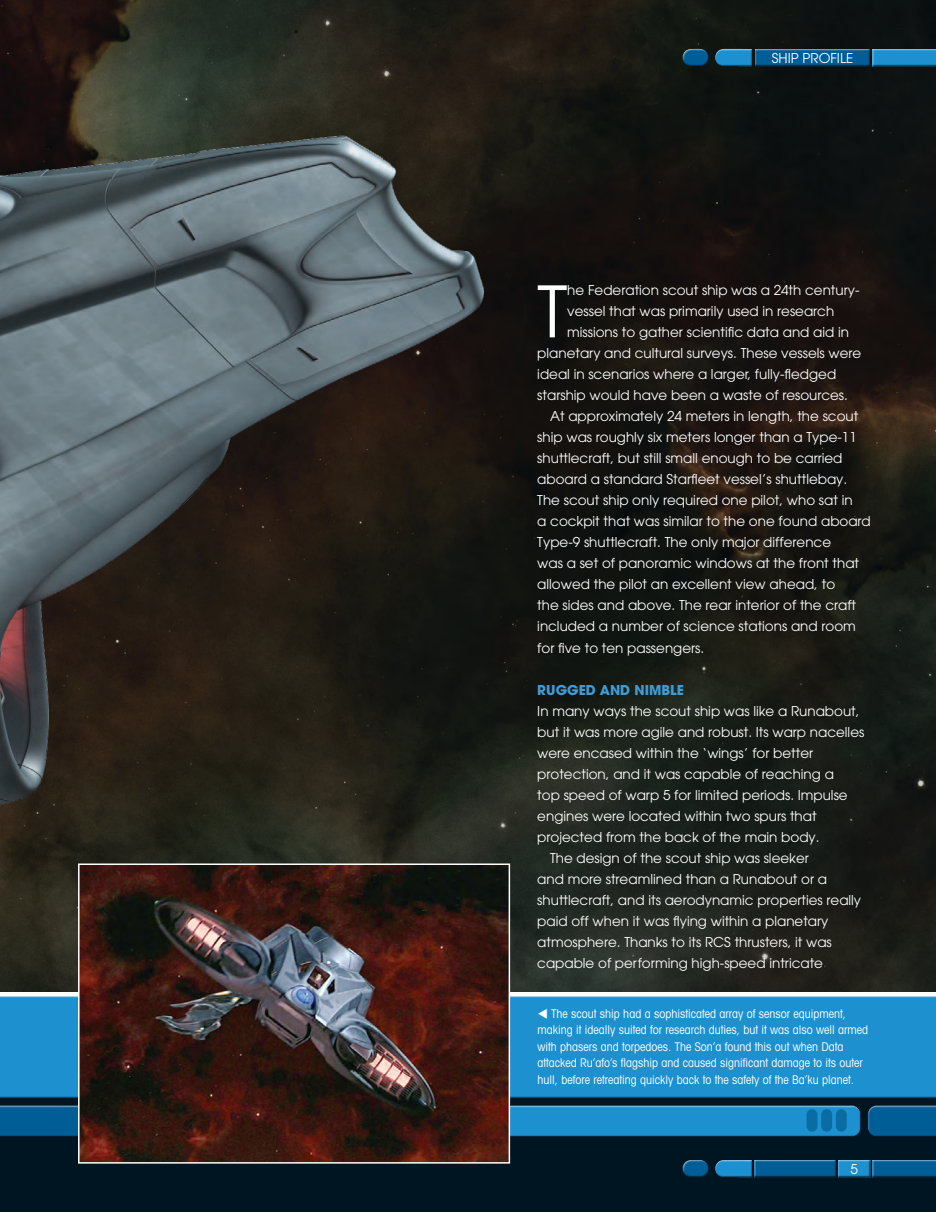
<style>
.page{position:relative;width:936px;height:1212px;background:#fff}
.page>*{position:absolute;margin:0;border:0;box-sizing:border-box;transform-origin:0 0}
.t1{font:70.2px "Avant Garde";color:#fff}
.t2{font:13.5px "Avant Garde";color:#fff}
.t3{font:700 13.5px "Avant Garde";color:#419cd6}
.t4{font:condensed 12px/16.5px "Avant Garde LT";color:#fff}
</style>
<div class="page">
<img style="left:0;top:0;width:935px;height:992px">
<div style="left:0;top:1094px;width:935px;height:118px;background:#001522"></div>
<div style="left:93px;top:1103px;width:768px;height:29px;background:#fff;opacity:.75"></div>
<div style="left:93px;top:1108px;width:769px;height:30px;background:#231f20;opacity:.75"></div>
<div style="left:866px;top:1103px;width:69px;height:29px;background:#fff;opacity:.75"></div>
<div style="left:866px;top:1108px;width:69px;height:30px;background:#231f20;opacity:.75"></div>
<div style="left:0;top:1103px;width:88px;height:29px;background:#fff;opacity:.75"></div>
<div style="left:0;top:1108px;width:89px;height:30px;background:#231f20;opacity:.75"></div>
<div style="left:835px;top:1109px;width:11px;height:22px;background:#096da3;border-radius:5px"></div>
<div style="left:821px;top:1109px;width:11px;height:22px;background:#096da3;border-radius:5px"></div>
<div style="left:806px;top:1109px;width:11px;height:22px;background:#096da3;border-radius:5px"></div>
<div style="left:0;top:994px;width:935px;height:95px;background:#fff;opacity:.75"></div>
<div style="left:0;top:1001px;width:935px;height:98px;background:#1d90d0"></div>
<img style="left:81px;top:866px;width:426px;height:294px">
<div style="left:78px;top:863px;width:432px;height:300px;border:2px solid #fff"></div>
<img style="left:0;top:44px;width:483px;height:831px">
<div style="left:712px;top:47px;width:41px;height:15px;background:#101511"></div>
<div style="left:713px;top:48px;width:40px;height:18px;background:#231f20;opacity:.75"></div>
<div style="left:754px;top:47px;width:118px;height:20px;background:#0c1110"></div>
<div style="left:754px;top:48px;width:118px;height:19px;background:#231f20;opacity:.75"></div>
<div style="left:871px;top:47px;width:64px;height:20px;background:#0d1212"></div>
<div style="left:871px;top:48px;width:64px;height:19px;background:#231f20;opacity:.75"></div>
<div style="left:681px;top:47px;width:28px;height:15px;background:#fff;opacity:.75"></div>
<div style="left:681px;top:51px;width:30px;height:16px;background:#231f20;opacity:.75"></div>
<div style="left:713px;top:1159px;width:40px;height:18px;background:#231f20;opacity:.75"></div>
<div style="left:754px;top:1159px;width:84px;height:18px;background:#231f20;opacity:.75"></div>
<div style="left:836px;top:1159px;width:36px;height:18px;background:#231f20;opacity:.75"></div>
<div style="left:871px;top:1159px;width:64px;height:18px;background:#231f20;opacity:.75"></div>
<div style="left:681px;top:1158px;width:28px;height:15px;background:#fff;opacity:.75"></div>
<div style="left:681px;top:1162px;width:30px;height:15px;background:#231f20;opacity:.75"></div>
<p class="t2" style="left:771px;top:50px;width:83px">SHIP PROFILE</p>
<h1 class="t1" style="left:537px;top:270px;width:31px">T</h1>
<p class="t2" style="left:567px;top:282px;width:294px">he Federation scout ship was a 24th century-</p>
<p class="t2" style="left:567px;top:303px;width:268px">vessel that was primarily used in research</p>
<p class="t2" style="left:567px;top:324px;width:283px">missions to gather scientific data and aid in</p>
<p class="t2" style="left:537px;top:345px;width:325px">planetary and cultural surveys. These vessels were</p>
<p class="t2" style="left:537px;top:366px;width:300px">ideal in scenarios where a larger, fully-fledged</p>
<p class="t2" style="left:537px;top:387px;width:312px">starship would have been a waste of resources.</p>
<p class="t2" style="left:550px;top:408px;width:310px">At approximately 24 meters in length, the scout</p>
<p class="t2" style="left:537px;top:429px;width:321px">ship was roughly six meters longer than a Type-11</p>
<p class="t2" style="left:537px;top:450px;width:307px">shuttlecraft, but still small enough to be carried</p>
<p class="t2" style="left:537px;top:471px;width:311px">aboard a standard Starfleet vessel’s shuttlebay.</p>
<p class="t2" style="left:537px;top:492px;width:317px">The scout ship only required one pilot, who sat in</p>
<p class="t2" style="left:537px;top:513px;width:335px">a cockpit that was similar to the one found aboard</p>
<p class="t2" style="left:537px;top:534px;width:295px">Type-9 shuttlecraft. The only major difference</p>
<p class="t2" style="left:537px;top:555px;width:323px">was a set of panoramic windows at the front that</p>
<p class="t2" style="left:537px;top:576px;width:299px">allowed the pilot an excellent view ahead, to</p>
<p class="t2" style="left:537px;top:597px;width:320px">the sides and above. The rear interior of the craft</p>
<p class="t2" style="left:537px;top:619px;width:320px">included a number of science stations and room</p>
<p class="t2" style="left:537px;top:640px;width:168px">for five to ten passengers.</p>
<p class="t3" style="left:537px;top:681px;width:148px">RUGGED AND NIMBLE</p>
<p class="t2" style="left:537px;top:703px;width:324px">In many ways the scout ship was like a Runabout,</p>
<p class="t2" style="left:537px;top:724px;width:328px">but it was more agile and robust. Its warp nacelles</p>
<p class="t2" style="left:537px;top:745px;width:277px">were encased within the ‘wings’ for better</p>
<p class="t2" style="left:537px;top:766px;width:298px">protection, and it was capable of reaching a</p>
<p class="t2" style="left:537px;top:787px;width:312px">top speed of warp 5 for limited periods. Impulse</p>
<p class="t2" style="left:537px;top:808px;width:281px">engines were located within two spurs that</p>
<p class="t2" style="left:537px;top:829px;width:284px">projected from the back of the main body.</p>
<p class="t2" style="left:550px;top:850px;width:260px">The design of the scout ship was sleeker</p>
<p class="t2" style="left:537px;top:871px;width:291px">and more streamlined than a Runabout or a</p>
<p class="t2" style="left:537px;top:892px;width:325px">shuttlecraft, and its aerodynamic properties really</p>
<p class="t2" style="left:537px;top:913px;width:292px">paid off when it was flying within a planetary</p>
<p class="t2" style="left:537px;top:934px;width:296px">atmosphere. Thanks to its RCS thrusters, it was</p>
<p class="t2" style="left:537px;top:955px;width:287px">capable of performing high-speed intricate</p>
<p class="t4" style="left:537px;top:1005px;width:332px">▼ The scout ship had a sophisticated array of sensor equipment, making it ideally suited for research duties, but it was also well armed with phasers and torpedoes. The Son’a found this out when Data attacked Ru’afo’s flagship and caused significant damage to its outer hull, before retreating quickly back to the safety of the Ba’ku planet.</p>
<p class="t2" style="left:850px;top:1160px;width:9px">5</p>
</div>
